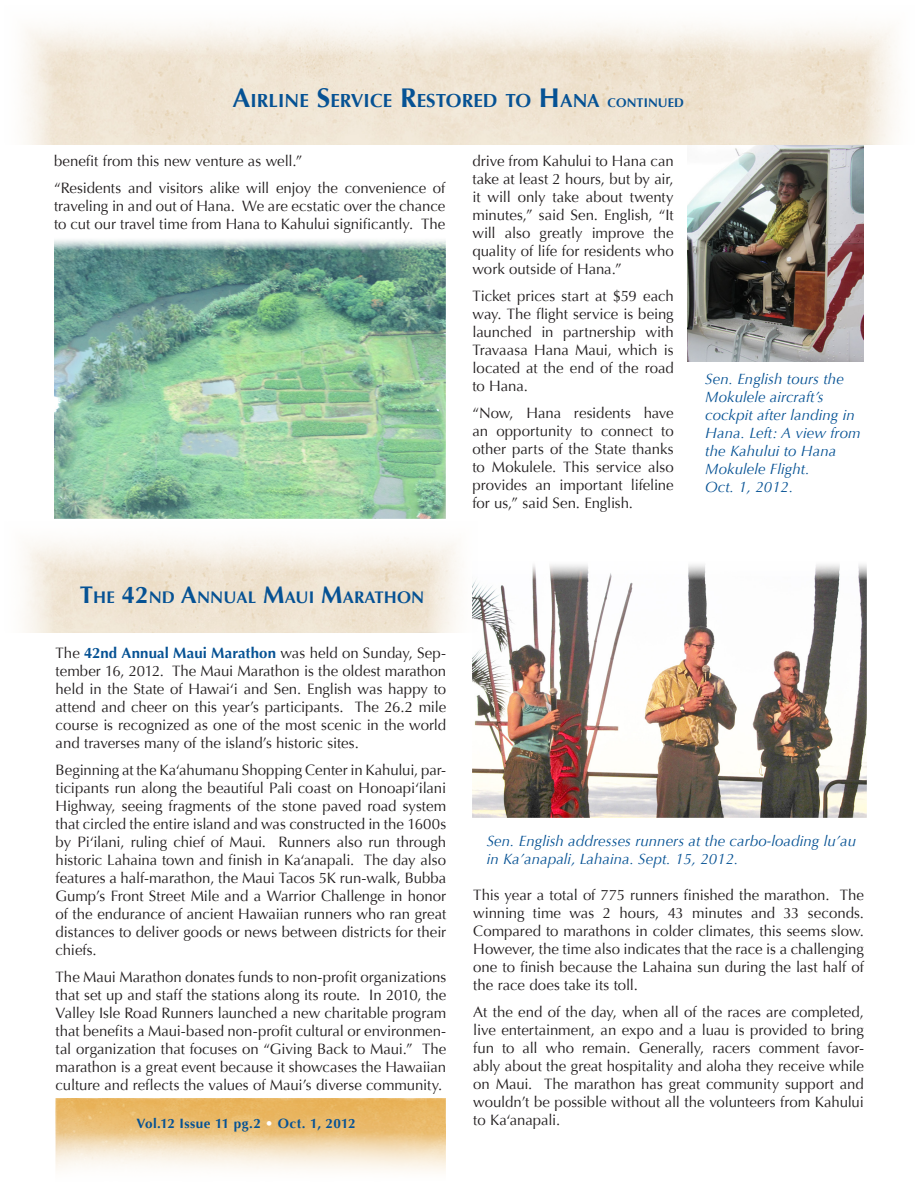
<style>
.page{position:relative;width:918px;height:1188px;background:#fff}
.page>*{position:absolute;margin:0;border:0;box-sizing:border-box;transform-origin:0 0}
.headline{font:700 18.9px "Optima";letter-spacing:.005em;color:#065294}
.headline-2{font:700 16.8px "Optima";letter-spacing:.005em;color:#065294}
.Main_Optima{font:15px/18px "Optima";letter-spacing:-.005em;color:#231f20;text-align:justify}
.t1{font:italic 15px/18px "Optima";letter-spacing:.005em;color:#065294}
.Emphasis{font:700 13.5px "Optima";letter-spacing:.03em;color:#065294}
.s1{font-size:27px}
.s2{font-size:12.6px}
.s3{font-size:24px}
.s4{font-weight:700;color:#065294}
.s5{color:#fff}
</style>
<div class="page">
<img style="left:472px;top:564px;width:394px;height:253px">
<img style="left:687px;top:145px;width:177px;height:216px">
<img style="left:56px;top:1099px;width:390px;height:73px">
<img style="left:23px;top:23px;width:872px;height:122px">
<img style="left:24px;top:518px;width:457px;height:114px">
<img style="left:54px;top:240px;width:391px;height:278px">
<p class="headline" style="left:232px;top:89px;width:453px"><span class="s1">A</span>I RLI NE <span class="s1">S</span>ERVICE <span class="s1">R</span>ESTORED TO <span class="s1">H</span>ANA <span class="s2">CONTI NUED</span></p>
<p class="Main_Optima" style="left:54px;top:152px;width:250px">benefit from this new venture as well.”</p>
<p class="Main_Optima" style="left:54px;top:179px;width:393px">“Residents and visitors alike will enjoy the convenience of traveling in and out of Hana. We are ecstatic over the chance to cut our travel time from Hana to Kahului significantly. The</p>
<p class="Main_Optima" style="left:472px;top:152px;width:203px">drive from Kahului to Hana can take at least 2 hours, but by air, it will only take about twenty minutes,” said Sen. English, “It will also greatly improve the quality of life for residents who work outside of Hana.”</p>
<p class="Main_Optima" style="left:472px;top:287px;width:203px">Ticket prices start at $59 each way. The flight service is being launched in partnership with Travaasa Hana Maui, which is located at the end of the road to Hana.</p>
<p class="Main_Optima" style="left:472px;top:404px;width:203px">“Now, Hana residents have an opportunity to connect to other parts of the State thanks to Mokulele. This service also provides an important lifeline for us,” said Sen. English.</p>
<p class="t1" style="left:705px;top:370px;width:157px">Sen. English tours the<br>Mokulele aircraft’s cockpit after landing in<br>Hana. Left: A view from the Kahului to Hana<br>Mokulele Flight.</p>
<p class="t1" style="left:705px;top:478px;width:89px">Oct. 1, 2012.</p>
<p class="headline-2" style="left:80px;top:587px;width:346px"><span class="s3">T</span>HE <span class="s3">42</span>ND <span class="s3">A</span>NNUAL <span class="s3">M</span>AUI <span class="s3">M</span>ARATHON</p>
<p class="Main_Optima" style="left:56px;top:645px;width:392px">The <span class="s4">42nd Annual Maui Marathon</span> was held on Sunday, Sep&shy;tember 16, 2012. The Maui Marathon is the oldest marathon held in the State of Hawai‘i and Sen. English was happy to attend and cheer on this year’s participants. The 26.2 mile course is recognized as one of the most scenic in the world and traverses many of the island’s historic sites.</p>
<p class="Main_Optima" style="left:56px;top:762px;width:392px">Beginning at the Ka‘ahumanu Shopping Center in Kahului, par&shy;ticipants run along the beautiful Pali coast on Honoapi‘ilani Highway, seeing fragments of the stone paved road system that circled the entire island and was constructed in the 1600s by Pi‘ilani, ruling chief of Maui. Runners also run through historic Lahaina town and finish in Ka‘anapali. The day also features a half-marathon, the Maui Tacos 5K run-walk, Bubba Gump’s Front Street Mile and a Warrior Challenge in honor of the endurance of ancient Hawaiian runners who ran great distances to deliver goods or news between districts for their chiefs.</p>
<p class="Main_Optima" style="left:56px;top:969px;width:392px">The Maui Marathon donates funds to non-profit organizations that set up and staff the stations along its route. In 2010, the Valley Isle Road Runners launched a new charitable program that benefits a Maui-based non-profit cultural or environmen&shy;tal organization that focuses on “Giving Back to Maui.” The marathon is a great event because it showcases the Hawaiian culture and reflects the values of Maui’s diverse community.</p>
<p class="Emphasis" style="left:136px;top:1115px;width:221px">Vol.12 Issue 11 pg.2 <span class="s5">•</span> Oct. 1, 2012</p>
<p class="t1" style="left:487px;top:832px;width:371px">Sen. English addresses runners at the carbo-loading lu’au in Ka’anapali, Lahaina. Sept. 15, 2012.</p>
<p class="Main_Optima" style="left:473px;top:887px;width:392px">This year a total of 775 runners finished the marathon. The winning time was 2 hours, 43 minutes and 33 seconds.<br>Compared to marathons in colder climates, this seems slow.<br>However, the time also indicates that the race is a challenging one to finish because the Lahaina sun during the last half of the race does take its toll.</p>
<p class="Main_Optima" style="left:473px;top:1004px;width:392px">At the end of the day, when all of the races are completed, live entertainment, an expo and a luau is provided to bring fun to all who remain. Generally, racers comment favor&shy;ably about the great hospitality and aloha they receive while on Maui. The marathon has great community support and wouldn’t be possible without all the volunteers from Kahului to Ka‘anapali.</p>
</div>
